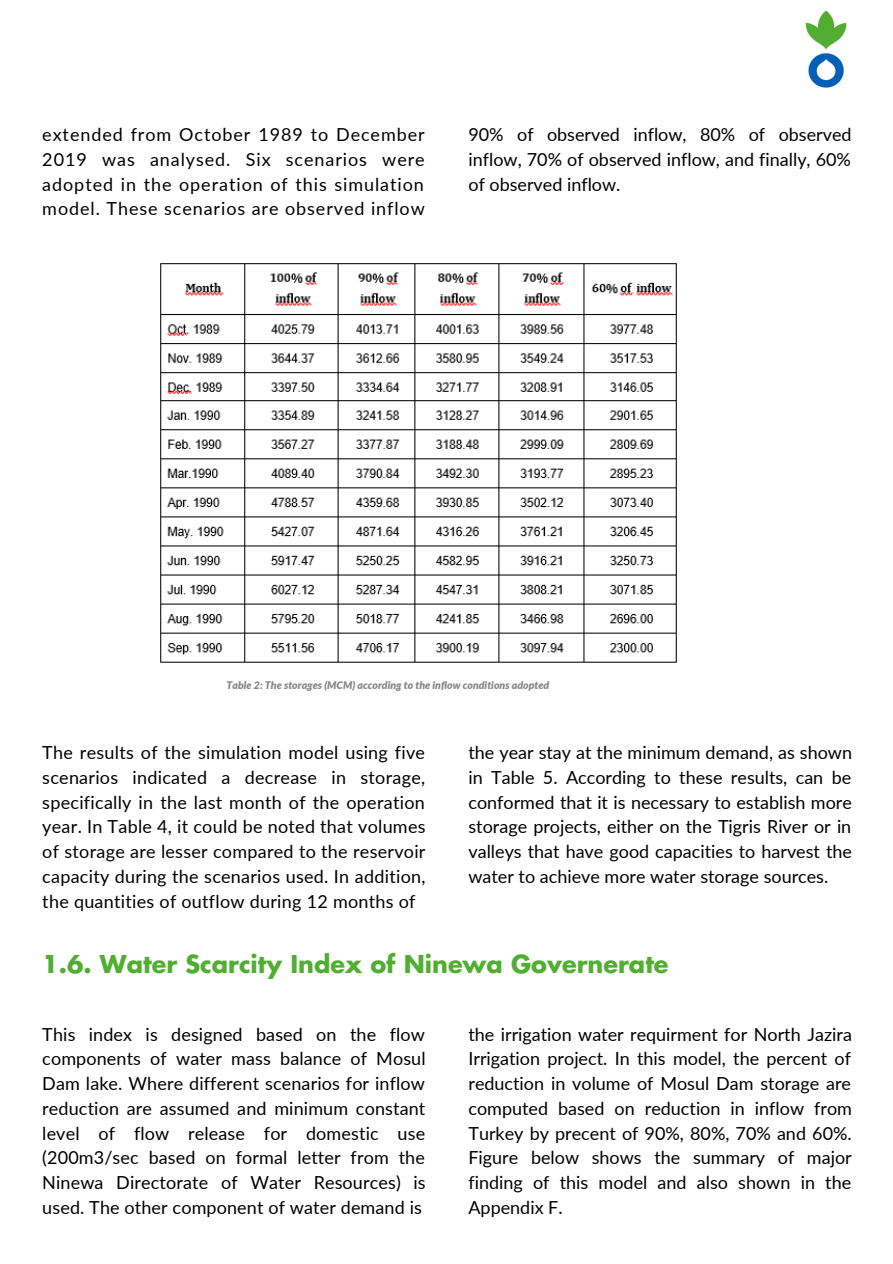
<style>
.page{position:relative;width:893px;height:1264px;background:#fff}
.page>*{position:absolute;margin:0;border:0;box-sizing:border-box;transform-origin:0 0}
.t1{font:700 24px "Futura LT Pro";color:#50af31}
.t2{font:18px/24.8px "Lato";letter-spacing:.005em;color:#000;text-align:justify}
.t3{font:italic 900 10.5px "Lato";color:#878786}
</style>
<div class="page">
<img style="left:805px;top:10px;width:42px;height:78px">
<img style="left:160px;top:263px;width:517px;height:400px">
<p class="t2" style="left:42px;top:122px;width:384px">extended from October 1989 to December 2019 was analysed. Six scenarios were adopted in the operation of this simulation model. These scenarios are observed inflow</p>
<p class="t2" style="left:468px;top:122px;width:384px">90% of observed inflow, 80% of observed inflow, 70% of observed inflow, and finally, 60% of observed inflow.</p>
<p class="t3" style="left:227px;top:678px;width:324px">Table 2: The storages (MCM) according to the inflow conditions adopted</p>
<p class="t2" style="left:42px;top:740px;width:385px">The results of the simulation model using five scenarios indicated a decrease in storage, specifically in the last month of the operation year. In Table 4, it could be noted that volumes of storage are lesser compared to the reservoir capacity during the scenarios used. In addition, the quantities of outflow during 12 months of</p>
<p class="t2" style="left:468px;top:740px;width:385px">the year stay at the minimum demand, as shown in Table 5. According to these results, can be conformed that it is necessary to establish more storage projects, either on the Tigris River or in valleys that have good capacities to harvest the water to achieve more water storage sources.</p>
<h1 class="t1" style="left:42px;top:953px;width:627px">1.6. Water Scarcity Index of Ninewa Governerate</h1>
<p class="t2" style="left:42px;top:1021px;width:385px">This index is designed based on the flow components of water mass balance of Mosul Dam lake. Where different scenarios for inflow reduction are assumed and minimum constant level of flow release for domestic use (200m3/sec based on formal letter from the Ninewa Directorate of Water Resources) is used. The other component of water demand is</p>
<p class="t2" style="left:468px;top:1021px;width:385px">the irrigation water requirment for North Jazira Irrigation project. In this model, the percent of reduction in volume of Mosul Dam storage are computed based on reduction in inflow from Turkey by precent of 90%, 80%, 70% and 60%.<br>Figure below shows the summary of major finding of this model and also shown in the Appendix F.</p>
</div>
